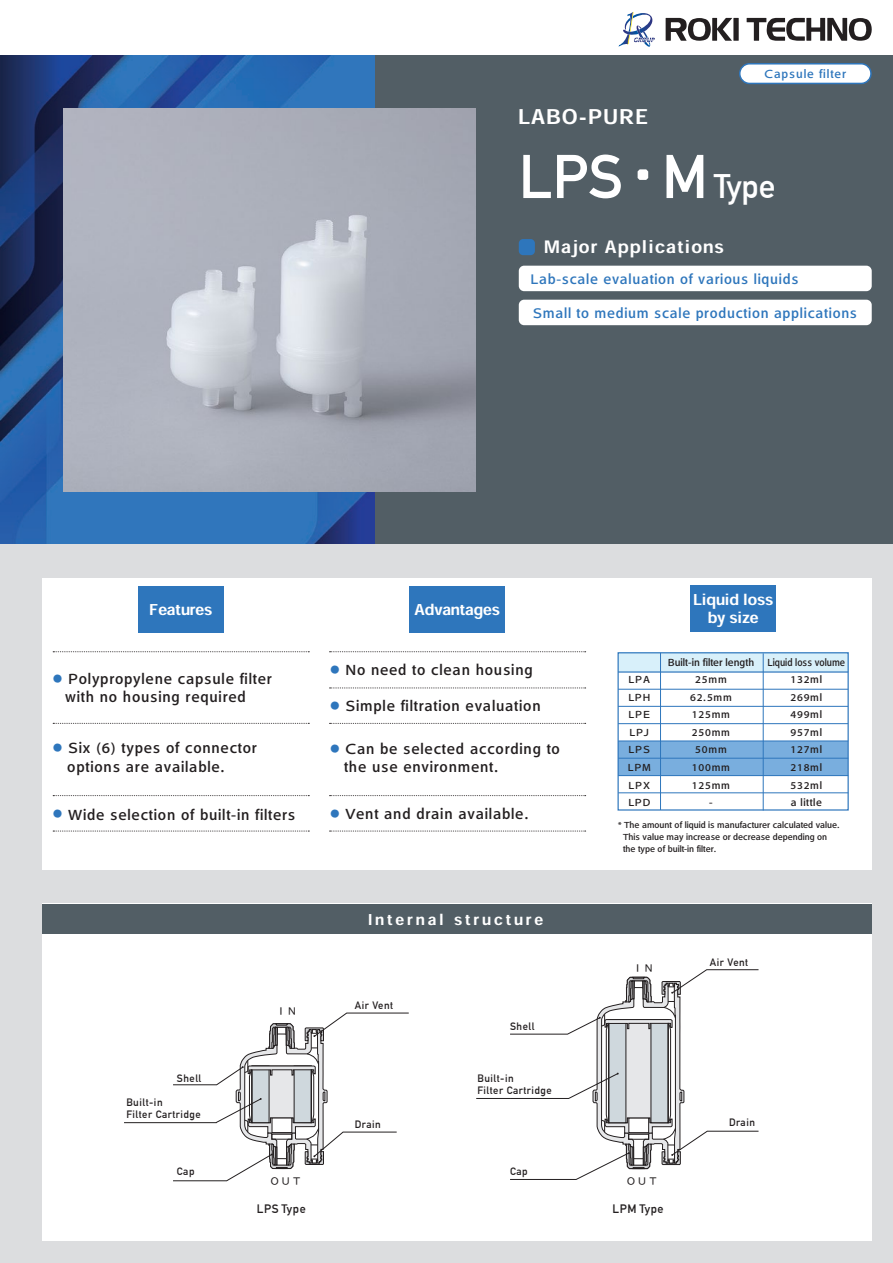
<style>
.page{position:relative;width:893px;height:1263px;background:#fff}
.page>*{position:absolute;margin:0;border:0;box-sizing:border-box;transform-origin:0 0}
.t1{font:700 60.6px "DIN Alternate";color:#fff}
.t2{font:20.25px "Heisei Kaku Go Std W7";letter-spacing:.05em;color:#fff}
.t3{font:16.95px "Heisei Kaku Go Std W7";letter-spacing:.075em;color:#fff}
.t4{font:15px/18px "Heisei Kaku Go Std W5";letter-spacing:.05em;color:#231f20}
.t5{font:14.85px/18px "Heisei Kaku Go Std W7";color:#fff;text-align:center}
.t6{font:14.85px "Heisei Kaku Go Std W7";letter-spacing:.2em;color:#fff}
.t7{font:14.25px "Heisei Kaku Go Std W5";letter-spacing:.05em;color:#2e76bc}
.t8{font:700 12px "DIN Alternate";letter-spacing:.05em;color:#231f20}
.t9{font:12px "Heisei Kaku Go Std W5";letter-spacing:.075em;color:#2e76bc}
.t10{font:10.5px/17.5px "Heisei Kaku Go Std W5";letter-spacing:.075em;color:#231f20}
.t11{font:700 10.5px/12px "DIN Alternate";letter-spacing:.05em;color:#231f20}
.t12{font:10.5px/17.5px "Heisei Kaku Go Std W5";letter-spacing:.075em;color:#231f20;text-align:center;scale:.9 1}
.t13{font:9px/12px "Heisei Kaku Go Std W5";color:#231f20}
.s1{font-family:"Heisei Kaku Go Std W5";font-weight:400}
.s2{font-size:33.3px}
</style>
<div class="page">
<div style="left:374px;top:55px;width:519px;height:489px;background:#525e65"></div>
<img style="left:0;top:55px;width:374px;height:489px">
<img style="left:164px;top:491px;width:210px;height:53px">
<div style="left:0;top:544px;width:893px;height:719px;background:#dcdddf"></div>
<div style="left:519px;top:300px;width:353px;height:25px;background:#fff;border-radius:5px"></div>
<div style="left:519px;top:266px;width:353px;height:25px;background:#fff;border-radius:5px"></div>
<div style="left:43px;top:578px;width:829px;height:292px;background:#fff"></div>
<svg style="left:53px;top:723px;width:256px;height:1px"></svg>
<svg style="left:53px;top:651px;width:256px;height:1px"></svg>
<svg style="left:53px;top:831px;width:256px;height:1px"></svg>
<svg style="left:53px;top:795px;width:256px;height:1px"></svg>
<svg style="left:330px;top:723px;width:256px;height:1px"></svg>
<svg style="left:330px;top:651px;width:256px;height:1px"></svg>
<svg style="left:330px;top:688px;width:256px;height:1px"></svg>
<svg style="left:330px;top:831px;width:256px;height:1px"></svg>
<svg style="left:330px;top:795px;width:256px;height:1px"></svg>
<div style="left:138px;top:586px;width:85px;height:46px;background:#2e76bc"></div>
<div style="left:410px;top:586px;width:95px;height:46px;background:#2e76bc"></div>
<div style="left:691px;top:585px;width:85px;height:47px;background:#2e76bc"></div>
<div style="left:519px;top:239px;width:16px;height:16px;background:#2e76bc;border-radius:4px"></div>
<div style="left:43px;top:903px;width:829px;height:337px;background:#fff"></div>
<div style="left:43px;top:904px;width:829px;height:29px;background:#525e65"></div>
<svg style="left:510px;top:933px;width:249px;height:247px"></svg>
<img style="left:63px;top:108px;width:413px;height:383px">
<div style="left:618px;top:741px;width:230px;height:35px;background:#79aede"></div>
<div style="left:618px;top:653px;width:230px;height:19px;background:#d8f0fa"></div>
<hr style="left:618px;top:741px;width:230px;height:1px;background:#2e76bc">
<hr style="left:618px;top:758px;width:230px;height:1px;background:#2e76bc">
<hr style="left:618px;top:775px;width:230px;height:1px;background:#2e76bc">
<hr style="left:618px;top:792px;width:230px;height:1px;background:#2e76bc">
<hr style="left:618px;top:723px;width:230px;height:1px;background:#2e76bc">
<hr style="left:618px;top:706px;width:230px;height:1px;background:#2e76bc">
<hr style="left:618px;top:689px;width:230px;height:1px;background:#2e76bc">
<hr style="left:618px;top:671px;width:230px;height:2px;background:#2e76bc">
<hr style="left:660px;top:653px;width:1px;height:157px;background:#2e76bc">
<hr style="left:763px;top:653px;width:1px;height:157px;background:#2e76bc">
<div style="left:617px;top:652px;width:232px;height:158px;border:1px solid #2e76bc"></div>
<div style="left:740px;top:64px;width:131px;height:19px;background:#fff;border-radius:10px"></div>
<div style="left:739px;top:63px;width:133px;height:21px;border:2px solid #2e76bc;border-radius:10px"></div>
<svg style="left:173px;top:933px;width:236px;height:248px"></svg>
<hr style="left:124px;top:1122px;width:93px;height:1px;background:#231f20">
<hr style="left:476px;top:1098px;width:34px;height:1px;background:#231f20">
<svg style="left:619px;top:12px;width:36px;height:35px"></svg>
<svg style="left:666px;top:18px;width:66px;height:23px"></svg>
<div style="left:733px;top:18px;width:6px;height:23px;background:#231f20"></div>
<svg style="left:747px;top:18px;width:125px;height:23px"></svg>
<h2 class="t2" style="left:518px;top:104px;width:132px">LABO-PURE</h2>
<p class="t9" style="left:764px;top:66px;width:83px">Capsule filter</p>
<h1 class="t1" style="left:519px;top:131px;width:258px">LPS<span class="s1">・</span>M <span class="s2">Type</span></h1>
<p class="t3" style="left:544px;top:237px;width:181px">Major Applications</p>
<p class="t7" style="left:531px;top:271px;width:269px">Lab-scale evaluation of various liquids</p>
<p class="t7" style="left:533px;top:305px;width:326px">Small to medium scale production applications</p>
<p class="t5" style="left:149px;top:600px;width:65px">Features</p>
<p class="t5" style="left:415px;top:600px;width:87px">Advantages</p>
<p class="t5" style="left:693px;top:591px;width:82px">Liquid loss by size</p>
<p class="t4" style="left:65px;top:670px;width:208px;text-indent:-12px"><sup>●</sup> Polypropylene capsule filter with no housing required</p>
<p class="t4" style="left:67px;top:739px;width:191px;text-indent:-14px"><sup>●</sup> Six (6) types of connector options are available.</p>
<p class="t4" style="left:53px;top:805px;width:244px"><sup>●</sup> Wide selection of built-in filters</p>
<p class="t4" style="left:330px;top:660px;width:204px"><sup>●</sup> No need to clean housing</p>
<p class="t4" style="left:330px;top:696px;width:212px"><sup>●</sup> Simple filtration evaluation</p>
<p class="t4" style="left:344px;top:740px;width:217px;text-indent:-14px"><sup>●</sup> Can be selected according to the use environment.</p>
<p class="t4" style="left:330px;top:804px;width:200px"><sup>●</sup> Vent and drain available.</p>
<p class="t10" style="left:668px;top:653px;width:88px;text-align:center">Built-in filter length<br>25mm<br>62.5mm<br>125mm<br>250mm<br>50mm<br>100mm<br>125mm<br>-</p>
<p class="t12" style="left:767px;top:653px;width:88px">Liquid loss volume<br>132ml<br>269ml<br>499ml<br>957ml<br>127ml<br>218ml<br>532ml<br>a little</p>
<p class="t13" style="left:623px;top:819px;width:218px;text-indent:-5px">* The amount of liquid is manufacturer calculated value.<br>This value may increase or decrease depending on the type of built-in filter.</p>
<p class="t10" style="left:628px;top:671px;width:25px">LPA<br>LPH<br>LPE<br>LPJ<br>LPS<br>LPM<br>LPX<br>LPD</p>
<p class="t6" style="left:368px;top:910px;width:177px">Internal structure</p>
<p class="t10" style="left:633px;top:959px;width:23px">ＩＮ</p>
<p class="t11" style="left:710px;top:955px;width:40px">Air Vent</p>
<p class="t10" style="left:276px;top:1003px;width:23px">ＩＮ</p>
<p class="t11" style="left:355px;top:998px;width:40px">Air Vent</p>
<p class="t11" style="left:510px;top:1020px;width:26px">Shell</p>
<p class="t11" style="left:177px;top:1071px;width:26px">Shell</p>
<p class="t11" style="left:477px;top:1071px;width:76px">Built-in<br>Filter Cartridge</p>
<p class="t11" style="left:126px;top:1095px;width:76px">Built-in<br>Filter Cartridge</p>
<p class="t11" style="left:355px;top:1117px;width:28px">Drain</p>
<p class="t11" style="left:729px;top:1116px;width:28px">Drain</p>
<p class="t11" style="left:177px;top:1165px;width:19px">Cap</p>
<p class="t10" style="left:270px;top:1172px;width:34px">ＯＵＴ</p>
<p class="t11" style="left:510px;top:1165px;width:19px">Cap</p>
<p class="t10" style="left:626px;top:1172px;width:34px">ＯＵＴ</p>
<p class="t8" style="left:257px;top:1200px;width:50px">LPS Type</p>
<p class="t8" style="left:613px;top:1200px;width:52px">LPM Type</p>
</div>
